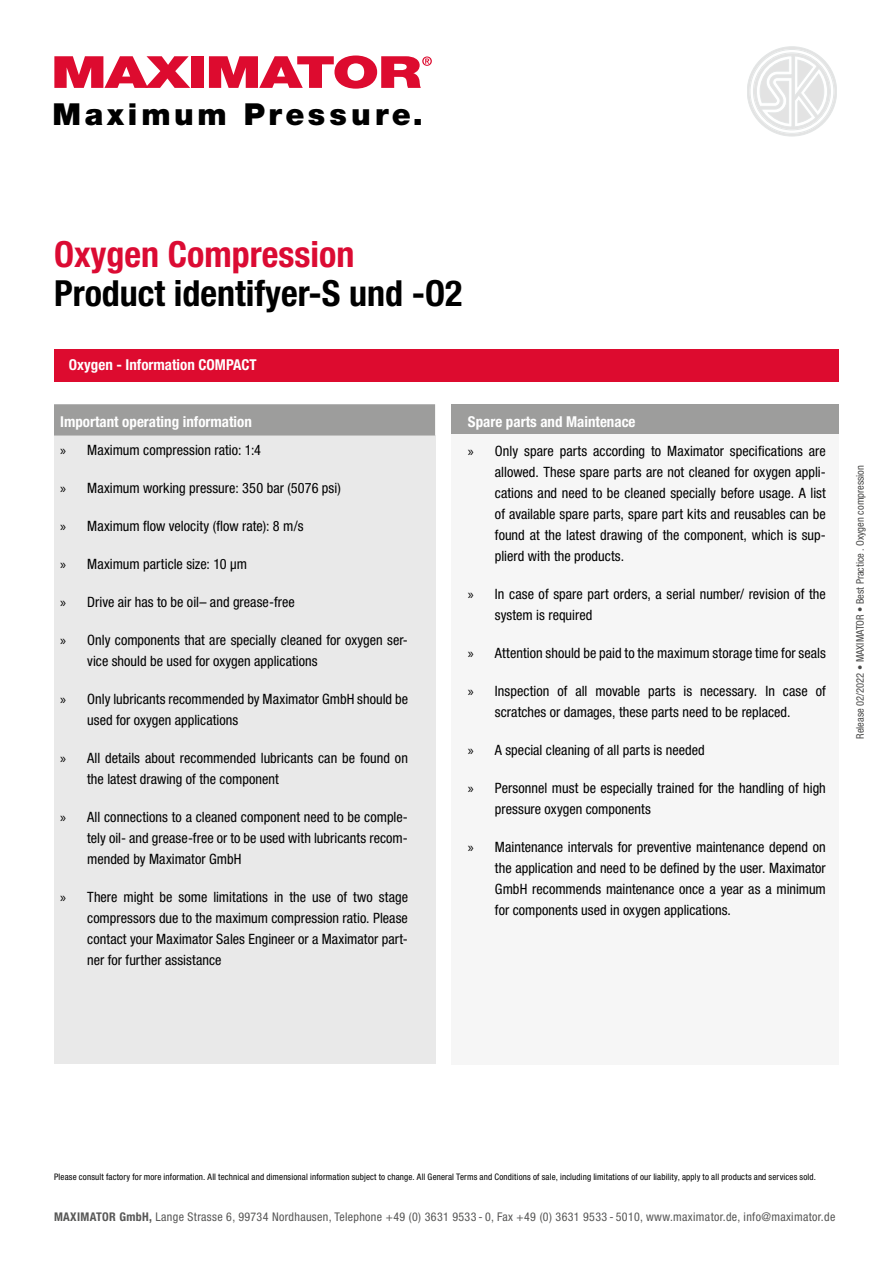
<style>
.page{position:relative;width:893px;height:1263px;background:#fff}
.page>*{position:absolute;margin:0;border:0;box-sizing:border-box;transform-origin:0 0}
.t1{font:700 condensed 36px "Helvetica Neue LT Std";color:#000}
.t2{font:700 condensed 36px "Helvetica Neue LT Std";color:#db0b33}
.t3{font:900 30.3px "Helvetica Neue LT Std";letter-spacing:.125em;color:#000}
.t4{font:700 condensed 15px "Helvetica Neue LT Std";color:#fff}
.t5{font:condensed 14.25px/21px "Helvetica Neue LT Std";letter-spacing:.005em;color:#000}
.t6{font:condensed 12px "Helvetica Neue LT Std";letter-spacing:.03em;color:#575756}
.t7{font:condensed 10.5px "Helvetica Neue LT Std";color:#4a4a49}
.t8{font:condensed 9px "Helvetica Neue LT Std";letter-spacing:.02em;color:#000}
.s1{font-family:"Myriad Pro";font-stretch:normal}
.s2{font-weight:700}
</style>
<div class="page">
<svg style="left:749px;top:49px;width:86px;height:85px"></svg>
<div style="left:54px;top:435px;width:381px;height:629px;background:#e9e9e9"></div>
<div style="left:54px;top:404px;width:381px;height:31px;background:#9d9d9c;border:2px solid #9d9d9c"></div>
<div style="left:451px;top:422px;width:388px;height:642px;background:#f6f6f6"></div>
<div style="left:451px;top:404px;width:388px;height:30px;background:#9d9d9c"></div>
<div style="left:54px;top:349px;width:785px;height:32px;background:#dd0b2f"></div>
<svg style="left:54px;top:56px;width:136px;height:32px"></svg>
<div style="left:191px;top:56px;width:13px;height:32px;background:#dd0b2f"></div>
<svg style="left:209px;top:56px;width:223px;height:33px"></svg>
<h2 class="t3" style="left:53px;top:96px;width:372px">Maximum Pressure.</h2>
<h1 class="t2" style="left:54px;top:232px;width:302px">Oxygen Compression</h1>
<h1 class="t1" style="left:54px;top:272px;width:410px">Product identifyer-S und -O2</h1>
<p class="t4" style="left:69px;top:355px;width:189px">Oxygen - Information COMPACT</p>
<p class="t4" style="left:60px;top:413px;width:193px">Important operating information</p>
<p class="t5" style="left:60px;top:439px;width:202px"><span class="s1">»</span> Maximum compression ratio: 1:4</p>
<p class="t5" style="left:60px;top:477px;width:282px"><span class="s1">»</span> Maximum working pressure: 350 bar (5076 psi)</p>
<p class="t5" style="left:60px;top:515px;width:245px"><span class="s1">»</span> Maximum flow velocity (flow rate): 8 m/s</p>
<p class="t5" style="left:60px;top:553px;width:188px"><span class="s1">»</span> Maximum particle size: 10 µm</p>
<p class="t5" style="left:60px;top:591px;width:236px"><span class="s1">»</span> Drive air has to be oil– and grease-free</p>
<p class="t5" style="left:87px;top:629px;width:322px;text-indent:-27px"><span class="s1">»</span> Only components that are specially cleaned for oxygen ser&shy;vice should be used for oxygen applications</p>
<p class="t5" style="left:87px;top:688px;width:322px;text-indent:-27px"><span class="s1">»</span> Only lubricants recommended by Maximator GmbH should be used for oxygen applications</p>
<p class="t5" style="left:87px;top:747px;width:322px;text-indent:-27px"><span class="s1">»</span> All details about recommended lubricants can be found on the latest drawing of the component</p>
<p class="t5" style="left:87px;top:806px;width:322px;text-align:justify;text-indent:-27px"><span class="s1">»</span> All connections to a cleaned component need to be comple&shy;tely oil- and grease-free or to be used with lubricants recom&shy;mended by Maximator GmbH</p>
<p class="t5" style="left:87px;top:886px;width:322px;text-align:justify;text-indent:-27px"><span class="s1">»</span> There might be some limitations in the use of two stage compressors due to the maximum compression ratio. Please contact your Maximator Sales Engineer or a Maximator part&shy;ner for further assistance</p>
<p class="t4" style="left:468px;top:412px;width:169px">Spare parts and Maintenace</p>
<p class="t5" style="left:495px;top:440px;width:332px;text-align:justify;text-indent:-27px"><span class="s1">»</span> Only spare parts according to Maximator specifications are allowed. These spare parts are not cleaned for oxygen appli&shy;cations and need to be cleaned specially before usage. A list of available spare parts, spare part kits and reusables can be found at the latest drawing of the component, which is sup&shy;plierd with the products.</p>
<p class="t5" style="left:495px;top:583px;width:332px;text-indent:-27px"><span class="s1">»</span> In case of spare part orders, a serial number/ revision of the system is required</p>
<p class="t5" style="left:468px;top:642px;width:359px"><span class="s1">»</span> Attention should be paid to the maximum storage time for seals</p>
<p class="t5" style="left:468px;top:680px;width:359px;text-align:center"><span class="s1">»</span> Inspection of all movable parts is necessary. In case of scratches or damages, these parts need to be replaced.</p>
<p class="t5" style="left:468px;top:739px;width:238px"><span class="s1">»</span> A special cleaning of all parts is needed</p>
<p class="t5" style="left:495px;top:777px;width:332px;text-indent:-27px"><span class="s1">»</span> Personnel must be especially trained for the handling of high pressure oxygen components</p>
<p class="t5" style="left:495px;top:836px;width:332px;text-align:justify;text-indent:-27px"><span class="s1">»</span> Maintenance intervals for preventive maintenance depend on the application and need to be defined by the user. Maximator GmbH recommends maintenance once a year as a minimum for components used in oxygen applications.</p>
<p class="t7" style="left:854px;top:739px;width:275px;rotate:-90deg">Release 02/2022 • MAXIMATOR • Best Practice . Oxygen compression</p>
<p class="t8" style="left:54px;top:1171px;width:763px">Please consult factory for more information. All technical and dimensional information subject to change. All General Terms and Conditions of sale, including limitations of our liability, apply to all products and services sold.</p>
<p class="t6" style="left:54px;top:1209px;width:783px"><span class="s2">MAXIMATOR GmbH,</span> Lange Strasse 6, 99734 Nordhausen, Telephone +49 (0) 3631 9533 - 0, Fax +49 (0) 3631 9533 - 5010, www.maximator.de, info@maximator.de</p>
</div>
